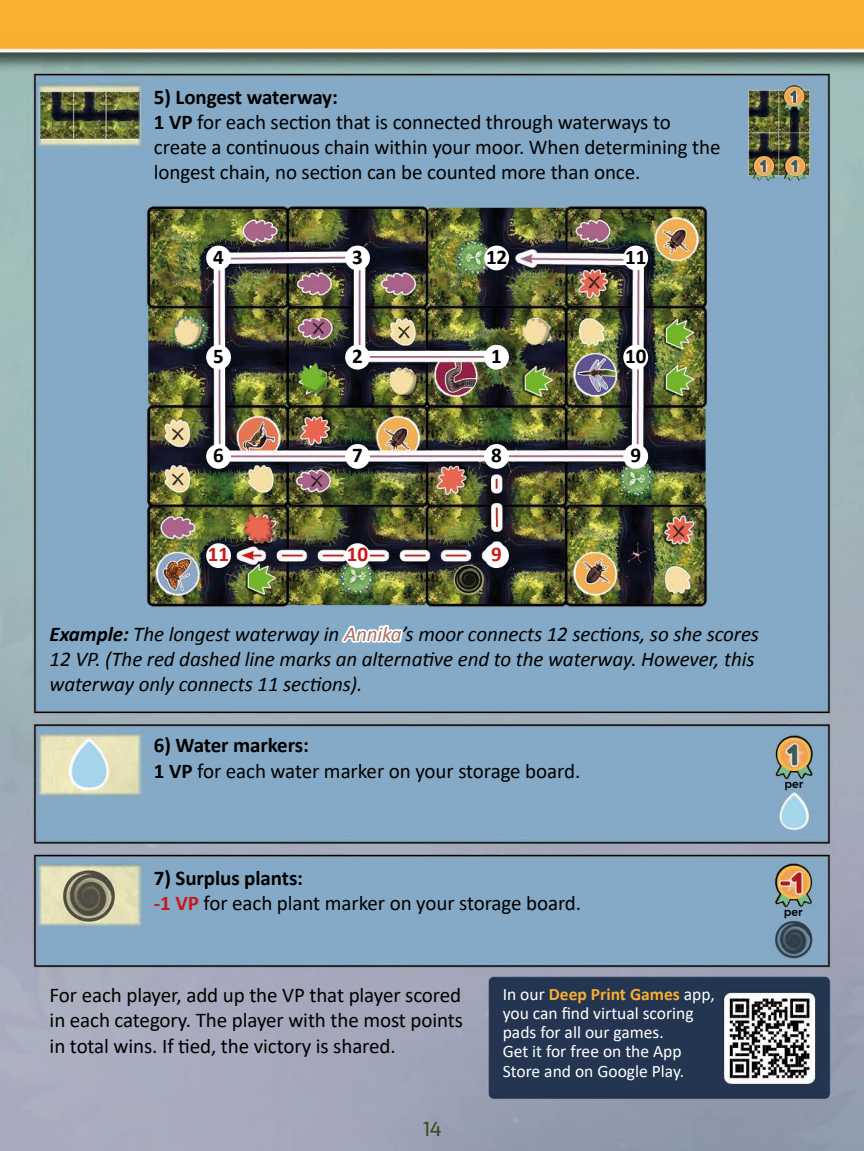
<style>
.page{position:relative;width:864px;height:1151px;background:#fff}
.page>*{position:absolute;margin:0;border:0;box-sizing:border-box;transform-origin:0 0}
.t1{font:21px/25.2px "Calibri";letter-spacing:-.005em;color:#000}
.t2{font:italic 21px/25.2px "Calibri";letter-spacing:-.005em;color:#000}
.t3{font:700 21px "Calibri";color:#000}
.t4{font:700 21px "Calibri";color:#cd1619}
.t5{font:100 19.25px "Exo";color:#3e4c24}
.t6{font:17.5px/19.2px "Calibri";color:#fff}
.t7{font:500 11.2px "Montserrat";color:#000}
.s1{font-weight:700}
.s2{color:#fff}
.s3{font-weight:700;color:#cd1619}
.s4{font-weight:700;color:#f8af30}
</style>
<div class="page">
<img style="left:0;top:0;width:863px;height:1151px">
<div style="left:484px;top:345px;width:24px;height:25px;background:#fff;border-radius:50%"></div>
<div style="left:345px;top:345px;width:25px;height:25px;background:#fff;border-radius:50%"></div>
<div style="left:345px;top:246px;width:25px;height:24px;background:#fff;border-radius:50%"></div>
<div style="left:206px;top:246px;width:25px;height:24px;background:#fff;border-radius:50%"></div>
<div style="left:206px;top:345px;width:25px;height:25px;background:#fff;border-radius:50%"></div>
<div style="left:206px;top:444px;width:25px;height:25px;background:#fff;border-radius:50%"></div>
<div style="left:345px;top:444px;width:25px;height:25px;background:#fff;border-radius:50%"></div>
<div style="left:484px;top:444px;width:24px;height:25px;background:#fff;border-radius:50%"></div>
<div style="left:623px;top:444px;width:24px;height:25px;background:#fff;border-radius:50%"></div>
<div style="left:623px;top:345px;width:24px;height:25px;background:#fff;border-radius:50%"></div>
<div style="left:623px;top:246px;width:24px;height:24px;background:#fff;border-radius:50%"></div>
<div style="left:484px;top:246px;width:25px;height:24px;background:#fff;border-radius:50%"></div>
<div style="left:206px;top:543px;width:25px;height:25px;background:#fff;border-radius:50%"></div>
<div style="left:345px;top:543px;width:25px;height:25px;background:#fff;border-radius:50%"></div>
<div style="left:484px;top:543px;width:24px;height:25px;background:#fff;border-radius:50%"></div>
<p class="t1" style="left:154px;top:84px;width:568px"><span class="s1">5) Longest waterway:<br>1 VP</span> for each section that is connected through waterways to create a continuous chain within your moor. When determining the longest chain, no section can be counted more than once.</p>
<p class="t3" style="left:213px;top:243px;width:12px">4</p>
<p class="t3" style="left:352px;top:243px;width:12px">3</p>
<p class="t3" style="left:486px;top:243px;width:23px">12</p>
<p class="t3" style="left:625px;top:243px;width:23px">11</p>
<p class="t3" style="left:213px;top:343px;width:12px">5</p>
<p class="t3" style="left:352px;top:343px;width:12px">2</p>
<p class="t3" style="left:491px;top:343px;width:12px">1</p>
<p class="t3" style="left:625px;top:343px;width:23px">10</p>
<p class="t3" style="left:213px;top:442px;width:12px">6</p>
<p class="t3" style="left:352px;top:442px;width:12px">7</p>
<p class="t3" style="left:491px;top:442px;width:12px">8</p>
<p class="t3" style="left:630px;top:442px;width:12px">9</p>
<p class="t4" style="left:208px;top:541px;width:23px">11</p>
<p class="t4" style="left:347px;top:541px;width:23px">10</p>
<p class="t4" style="left:491px;top:541px;width:12px">9</p>
<p class="t2" style="left:50px;top:620px;width:710px"><span class="s1">Example:</span> The longest waterway in <span class="s2">Annika</span>’s moor connects 12 sections, so she scores<br>12 VP. (The red dashed line marks an alternative end to the waterway. However, this waterway only connects 11 sections).</p>
<p class="t1" style="left:154px;top:732px;width:427px"><span class="s1">6) Water markers:<br>1 VP</span> for each water marker on your storage board.</p>
<p class="t7" style="left:784px;top:775px;width:20px">per</p>
<p class="t1" style="left:154px;top:865px;width:428px"><span class="s1">7) Surplus plants:<br></span><span class="s3">-1 VP</span> for each plant marker on your storage board.</p>
<p class="t1" style="left:50px;top:982px;width:414px;text-align:justify">For each player, add up the VP that player scored in each category. The player with the most points in total wins. If tied, the victory is shared.</p>
<p class="t5" style="left:422px;top:1115px;width:20px">14</p>
<p class="t6" style="left:502px;top:984px;width:214px">In our <span class="s4">Deep Print Games</span> app, you can find virtual scoring pads for all our games.<br>Get it for free on the App<br>Store and on Google Play.</p>
<p class="t7" style="left:783px;top:903px;width:20px">per</p>
</div>
